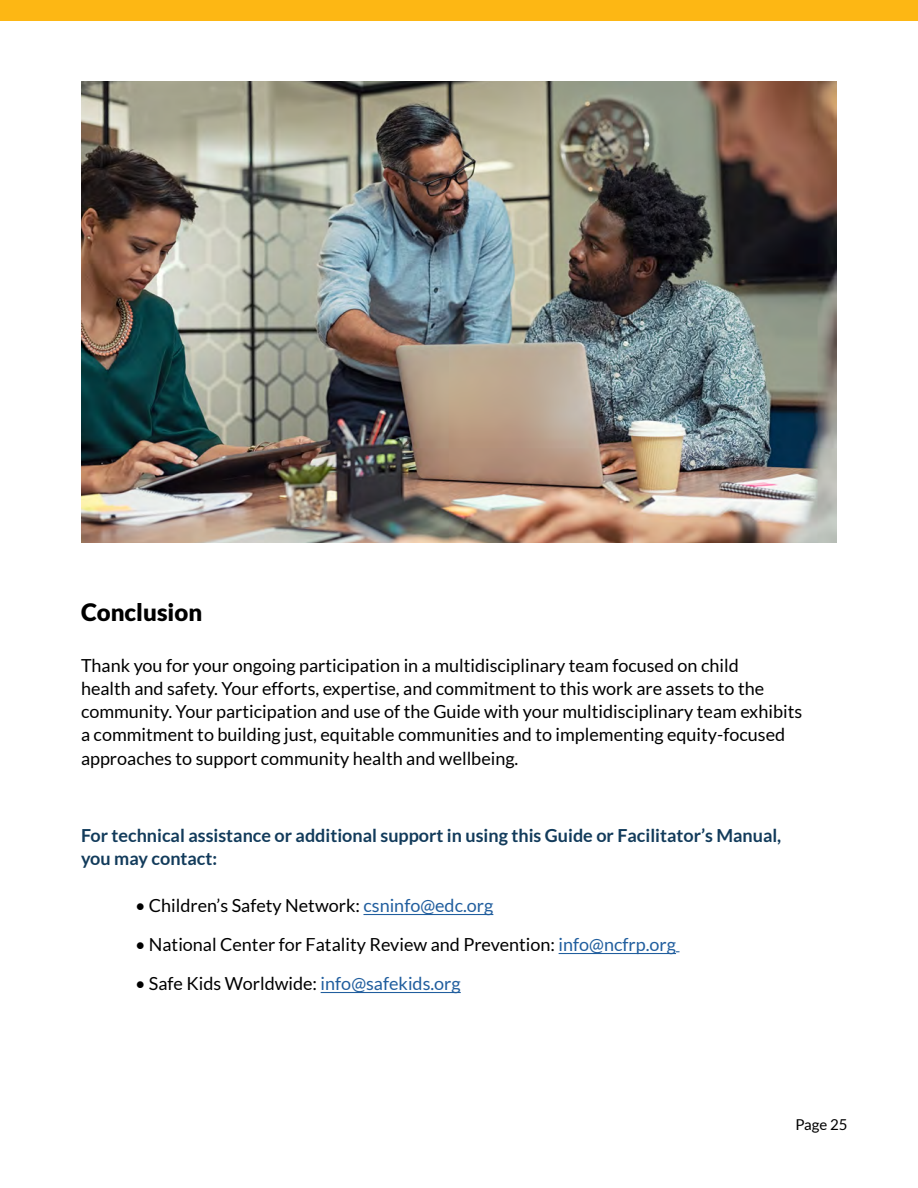
<style>
.page{position:relative;width:918px;height:1188px;background:#fff}
.page>*{position:absolute;margin:0;border:0;box-sizing:border-box;transform-origin:0 0}
.t1{font:900 24px "Lato";color:#000}
.t2{font:18px/23.2px "Lato";color:#000}
.t3{font:700 18px/23.2px "Lato";color:#123b5b}
.t4{font:15px "Lato";color:#000}
.s1{color:#215e9e}
</style>
<div class="page">
<div style="left:0;top:0;width:918px;height:20px;background:#fdb714"></div>
<hr style="left:363px;top:914px;width:130px;height:1px;background:#215e9e">
<hr style="left:559px;top:953px;width:117px;height:1px;background:#215e9e">
<hr style="left:321px;top:992px;width:140px;height:1px;background:#215e9e">
<img style="left:81px;top:81px;width:756px;height:462px">
<h1 class="t1" style="left:81px;top:599px;width:123px">Conclusion</h1>
<p class="t2" style="left:81px;top:653px;width:723px">Thank you for your ongoing participation in a multidisciplinary team focused on child<br>health and safety. Your efforts, expertise, and commitment to this work are assets to the community. Your participation and use of the Guide with your multidisciplinary team exhibits a commitment to building just, equitable communities and to implementing equity-focused approaches to support community health and wellbeing.</p>
<p class="t3" style="left:81px;top:823px;width:702px">For technical assistance or additional support in using this Guide or Facilitator’s Manual, you may contact:</p>
<p class="t2" style="left:135px;top:893px;width:360px">• Children’s Safety Network: <span class="s1">csninfo@edc.org</span></p>
<p class="t2" style="left:135px;top:932px;width:543px">• National Center for Fatality Review and Prevention: <span class="s1">info@ncfrp.org</span></p>
<p class="t2" style="left:135px;top:971px;width:327px">• Safe Kids Worldwide: <span class="s1">info@safekids.org</span></p>
<p class="t4" style="left:795px;top:1117px;width:54px">Page 25</p>
</div>
